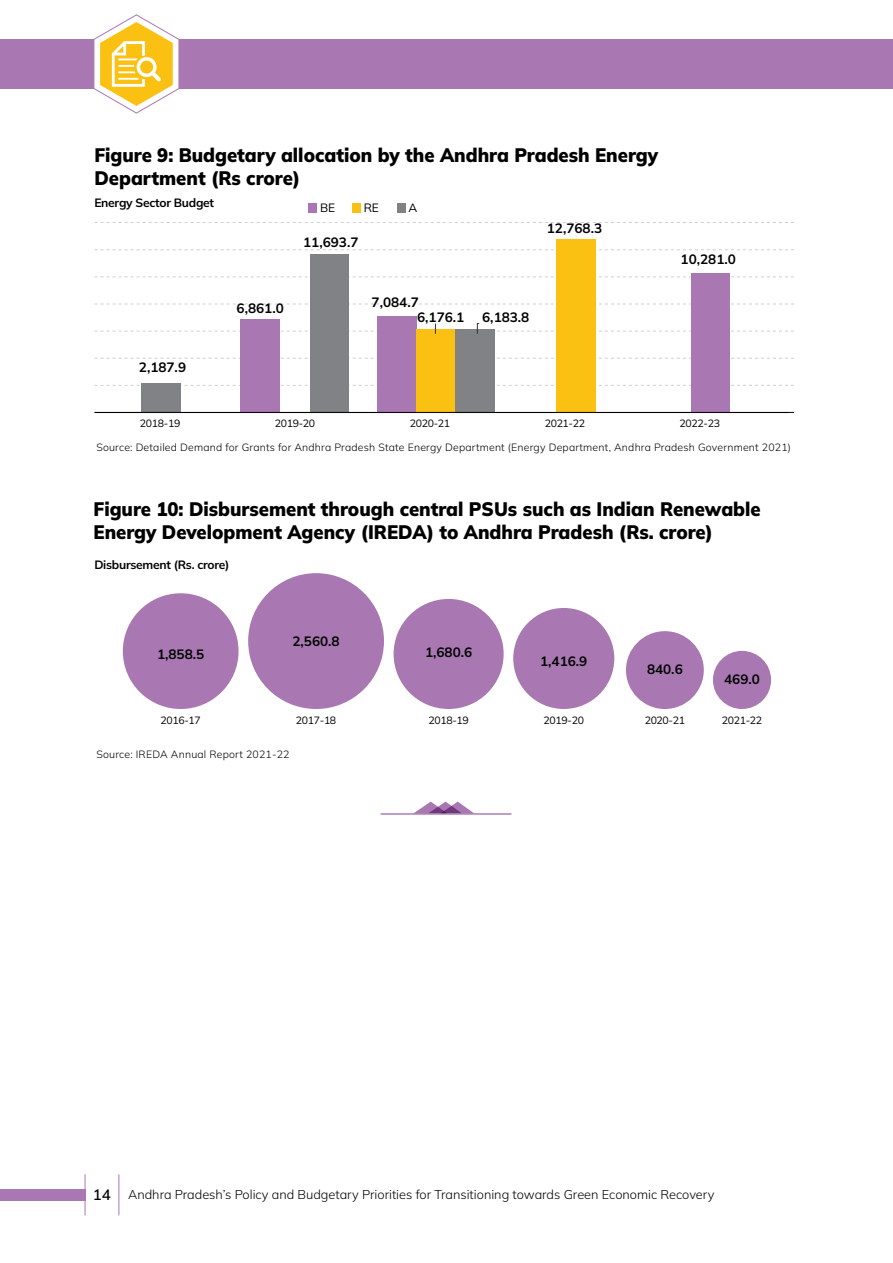
<style>
.page{position:relative;width:893px;height:1263px;background:#fff}
.page>*{position:absolute;margin:0;border:0;box-sizing:border-box;transform-origin:0 0}
.niti_GRAPH_HEAD{font:900 19.5px/22.5px "Mulish";color:#000;scale:.95 1}
.t1{font:700 13.5px "Mulish";color:#000}
.t2{font:300 12.75px "Mulish";color:#000}
.t3{font:700 12px "Mulish";letter-spacing:-.02em;color:#000}
.t4{font:12px "Mulish";color:#000}
.t5{font:300 10.5px "Mulish";letter-spacing:.02em;color:#000}
.t6{font:10.5px "Mulish";letter-spacing:-.03em;color:#000}
.s1{font-weight:600;font-size:15px}
</style>
<div class="page">
<div style="left:0;top:39px;width:893px;height:50px;background:#a978b3"></div>
<div style="left:0;top:1189px;width:85px;height:11px;background:#a978b3"></div>
<hr style="left:85px;top:1174px;width:1px;height:41px;background:#a978b3">
<hr style="left:119px;top:1174px;width:1px;height:41px;background:#a978b3">
<svg style="left:94px;top:14px;width:85px;height:100px"></svg>
<div style="left:123px;top:593px;width:116px;height:116px;background:#a978b3;border-radius:58px"></div>
<div style="left:248px;top:573px;width:136px;height:136px;background:#a978b3;border-radius:68px"></div>
<div style="left:394px;top:599px;width:110px;height:110px;background:#a978b3;border-radius:55px"></div>
<div style="left:513px;top:608px;width:101px;height:101px;background:#a978b3;border-radius:51px"></div>
<div style="left:626px;top:631px;width:78px;height:78px;background:#a978b3;border-radius:39px"></div>
<div style="left:713px;top:651px;width:58px;height:58px;background:#a978b3;border-radius:29px"></div>
<div style="left:308px;top:203px;width:9px;height:9px;background:#a978b3"></div>
<div style="left:352px;top:203px;width:8px;height:9px;background:#fbc112"></div>
<div style="left:397px;top:203px;width:8px;height:9px;background:#808285"></div>
<svg style="left:95px;top:385px;width:699px;height:1px"></svg>
<svg style="left:95px;top:358px;width:699px;height:1px"></svg>
<svg style="left:95px;top:304px;width:699px;height:1px"></svg>
<svg style="left:95px;top:276px;width:699px;height:1px"></svg>
<svg style="left:95px;top:249px;width:699px;height:1px"></svg>
<svg style="left:95px;top:222px;width:699px;height:1px"></svg>
<div style="left:240px;top:319px;width:39px;height:93px;background:#a978b3"></div>
<div style="left:377px;top:316px;width:39px;height:96px;background:#a978b3"></div>
<div style="left:691px;top:273px;width:39px;height:139px;background:#a978b3"></div>
<div style="left:416px;top:329px;width:39px;height:83px;background:#fbc112"></div>
<div style="left:556px;top:239px;width:39px;height:173px;background:#fbc112"></div>
<div style="left:141px;top:383px;width:39px;height:29px;background:#808285"></div>
<div style="left:310px;top:254px;width:39px;height:158px;background:#808285"></div>
<div style="left:455px;top:329px;width:39px;height:83px;background:#808285"></div>
<hr style="left:95px;top:412px;width:699px;height:1px;background:#000">
<svg style="left:95px;top:323px;width:699px;height:11px"></svg>
<hr style="left:381px;top:813px;width:130px;height:2px;background:#a978b3">
<svg style="left:414px;top:801px;width:60px;height:12px"></svg>
<p class="niti_GRAPH_HEAD" style="left:94px;top:144px;width:595px">Figure 9: Budgetary allocation by the Andhra Pradesh Energy<br>Department (Rs crore)</p>
<p class="t4" style="left:320px;top:200px;width:17px">BE</p>
<p class="t4" style="left:364px;top:200px;width:17px">RE</p>
<p class="t4" style="left:409px;top:200px;width:10px">A</p>
<p class="t3" style="left:94px;top:194px;width:121px">Energy Sector Budget</p>
<p class="t1" style="left:139px;top:358px;width:49px">2,187.9</p>
<p class="t1" style="left:237px;top:299px;width:49px">6,861.0</p>
<p class="t1" style="left:303px;top:233px;width:57px">11,693.7</p>
<p class="t1" style="left:547px;top:219px;width:57px">12,768.3</p>
<p class="t1" style="left:372px;top:293px;width:49px">7,084.7</p>
<p class="t1" style="left:417px;top:308px;width:49px">6,176.1</p>
<p class="t1" style="left:482px;top:308px;width:49px">6,183.8</p>
<p class="t1" style="left:681px;top:250px;width:57px">10,281.0</p>
<p class="t6" style="left:140px;top:416px;width:42px">2018-19</p>
<p class="t6" style="left:275px;top:416px;width:42px">2019-20</p>
<p class="t6" style="left:410px;top:416px;width:42px">2020-21</p>
<p class="t6" style="left:545px;top:416px;width:42px">2021-22</p>
<p class="t6" style="left:680px;top:416px;width:42px">2022-23</p>
<p class="t5" style="left:96px;top:440px;width:696px">Source: Detailed Demand for Grants for Andhra Pradesh State Energy Department (Energy Department, Andhra Pradesh Government 2021)</p>
<p class="niti_GRAPH_HEAD" style="left:94px;top:497px;width:704px">Figure 10: Disbursement through central PSUs such as Indian Renewable<br>Energy Development Agency (IREDA) to Andhra Pradesh (Rs. crore)</p>
<p class="t3" style="left:94px;top:556px;width:136px">Disbursement (Rs. crore)</p>
<p class="t1" style="left:157px;top:645px;width:49px">1,858.5</p>
<p class="t1" style="left:292px;top:632px;width:49px">2,560.8</p>
<p class="t1" style="left:425px;top:643px;width:49px">1,680.6</p>
<p class="t1" style="left:540px;top:652px;width:49px">1,416.9</p>
<p class="t1" style="left:647px;top:660px;width:37px">840.6</p>
<p class="t1" style="left:724px;top:670px;width:37px">469.0</p>
<p class="t6" style="left:160px;top:713px;width:42px">2016-17</p>
<p class="t6" style="left:296px;top:713px;width:42px">2017-18</p>
<p class="t6" style="left:428px;top:713px;width:42px">2018-19</p>
<p class="t6" style="left:544px;top:713px;width:42px">2019-20</p>
<p class="t6" style="left:645px;top:713px;width:42px">2020-21</p>
<p class="t6" style="left:722px;top:713px;width:42px">2021-22</p>
<p class="t5" style="left:96px;top:747px;width:195px">Source: IREDA Annual Report 2021-22</p>
<p class="t2" style="left:93px;top:1185px;width:623px"><span class="s1">14</span> Andhra Pradesh’s Policy and Budgetary Priorities for Transitioning towards Green Economic Recovery</p>
</div>
